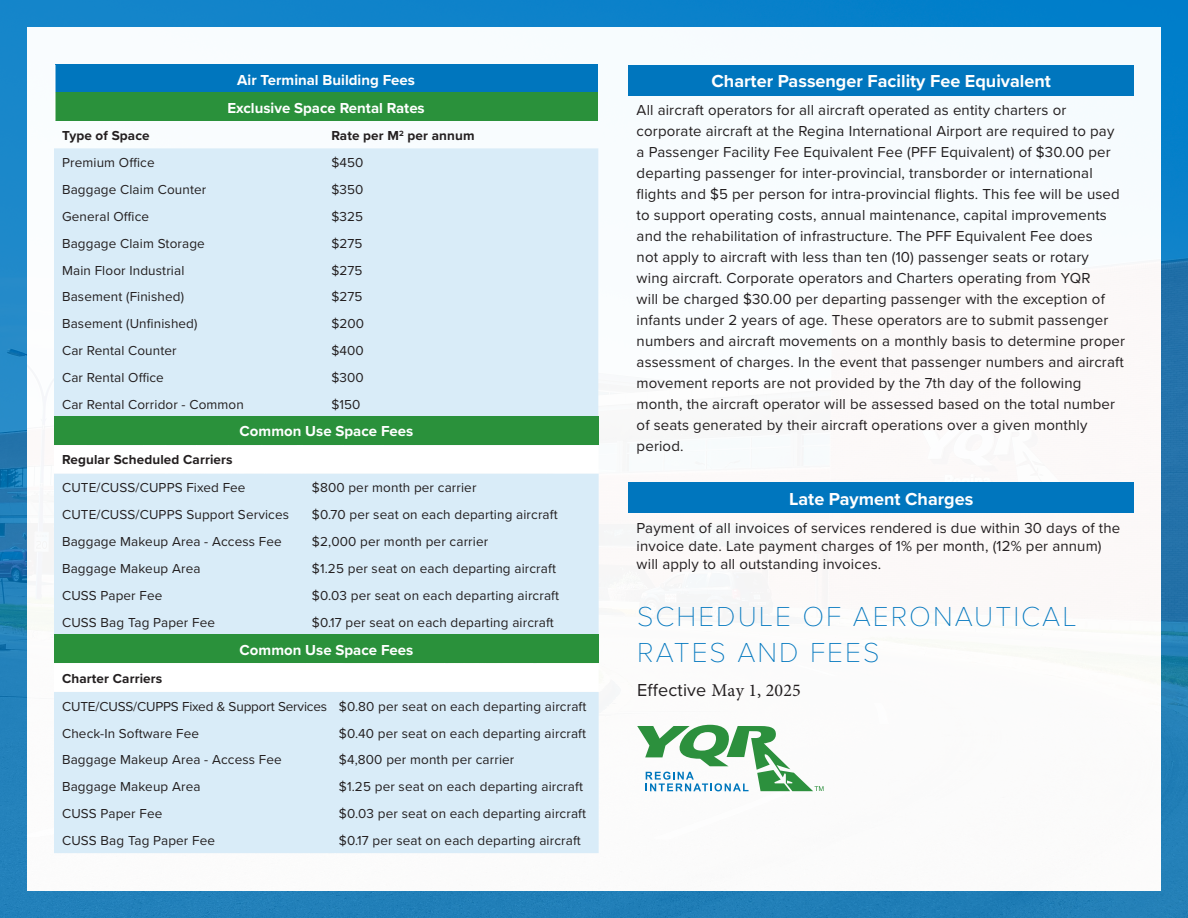
<style>
.page{position:relative;width:1188px;height:918px;background:#fff}
.page>*{position:absolute;margin:0;border:0;box-sizing:border-box;transform-origin:0 0}
.Paragraph_-_no_hyphe{font:100 28.5px/36px "Proxima Nova T";letter-spacing:.07em;color:#0076be}
._3__subtitle{font:700 18px "Proxima Nova";color:#fff}
.Paragraph_-_no_hyphe-2{font:18px "Proxima Nova";letter-spacing:.01em;color:#231f20}
.Paragraph_-_no_hyphe-3{font:15px/21px "Proxima Nova";letter-spacing:.01em;color:#231f20}
._3__subtitle-2{font:700 15px "Proxima Nova";color:#fff}
.Paragraph_-_no_hyphe-4{font:13.5px "Proxima Nova";letter-spacing:.01em;color:#231f20}
.Paragraph_-_no_hyphe-5{font:700 13.5px "Proxima Nova";letter-spacing:.01em;color:#231f20}
.Paragraph_-_no_hyphe-6{font:13.5px "Proxima Nova";letter-spacing:-.01em;color:#231f20}
.s1{font-family:"Minion Pro"}
</style>
<div class="page">
<img style="left:0;top:0;width:1188px;height:918px">
<img style="left:27px;top:27px;width:1134px;height:864px">
<div style="left:629px;top:483px;width:505px;height:30px;background:#0076be"></div>
<div style="left:629px;top:65px;width:505px;height:30px;background:#0076be"></div>
<div style="left:54px;top:148px;width:544px;height:268px;background:#d9ecf8"></div>
<svg style="left:54px;top:446px;width:545px;height:28px"></svg>
<div style="left:54px;top:474px;width:545px;height:161px;background:#d9ecf8"></div>
<svg style="left:54px;top:664px;width:545px;height:28px"></svg>
<div style="left:54px;top:692px;width:545px;height:161px;background:#d9ecf8"></div>
<div style="left:55px;top:65px;width:543px;height:28px;background:#0076be"></div>
<div style="left:55px;top:93px;width:543px;height:28px;background:#2a913b"></div>
<hr style="left:54px;top:65px;width:2px;height:28px;background:#fff">
<hr style="left:54px;top:93px;width:2px;height:28px;background:#fff">
<div style="left:54px;top:416px;width:545px;height:29px;background:#2a913b"></div>
<div style="left:54px;top:635px;width:545px;height:28px;background:#2a913b"></div>
<svg style="left:637px;top:725px;width:187px;height:66px"></svg>
<p class="_3__subtitle-2" style="left:237px;top:69px;width:179px">Air Terminal Building Fees</p>
<p class="_3__subtitle-2" style="left:228px;top:97px;width:199px">Exclusive Space Rental Rates</p>
<p class="Paragraph_-_no_hyphe-5" style="left:62px;top:126px;width:89px">Type of Space</p>
<p class="Paragraph_-_no_hyphe-5" style="left:331px;top:126px;width:145px">Rate per M<sup>2</sup> per annum</p>
<p class="Paragraph_-_no_hyphe-4" style="left:62px;top:153px;width:94px">Premium Office</p>
<p class="Paragraph_-_no_hyphe-4" style="left:331px;top:153px;width:34px">$450</p>
<p class="Paragraph_-_no_hyphe-4" style="left:62px;top:179px;width:146px">Baggage Claim Counter</p>
<p class="Paragraph_-_no_hyphe-4" style="left:331px;top:179px;width:34px">$350</p>
<p class="Paragraph_-_no_hyphe-4" style="left:62px;top:206px;width:89px">General Office</p>
<p class="Paragraph_-_no_hyphe-4" style="left:331px;top:206px;width:33px">$325</p>
<p class="Paragraph_-_no_hyphe-4" style="left:62px;top:233px;width:144px">Baggage Claim Storage</p>
<p class="Paragraph_-_no_hyphe-4" style="left:331px;top:233px;width:33px">$275</p>
<p class="Paragraph_-_no_hyphe-4" style="left:62px;top:260px;width:124px">Main Floor Industrial</p>
<p class="Paragraph_-_no_hyphe-4" style="left:331px;top:260px;width:33px">$275</p>
<p class="Paragraph_-_no_hyphe-4" style="left:62px;top:287px;width:124px">Basement (Finished)</p>
<p class="Paragraph_-_no_hyphe-4" style="left:331px;top:287px;width:33px">$275</p>
<p class="Paragraph_-_no_hyphe-4" style="left:62px;top:314px;width:137px">Basement (Unfinished)</p>
<p class="Paragraph_-_no_hyphe-4" style="left:331px;top:314px;width:34px">$200</p>
<p class="Paragraph_-_no_hyphe-4" style="left:62px;top:341px;width:116px">Car Rental Counter</p>
<p class="Paragraph_-_no_hyphe-4" style="left:331px;top:341px;width:34px">$400</p>
<p class="Paragraph_-_no_hyphe-4" style="left:62px;top:368px;width:103px">Car Rental Office</p>
<p class="Paragraph_-_no_hyphe-4" style="left:331px;top:368px;width:34px">$300</p>
<p class="Paragraph_-_no_hyphe-4" style="left:62px;top:394px;width:183px">Car Rental Corridor - Common</p>
<p class="Paragraph_-_no_hyphe-4" style="left:331px;top:394px;width:31px">$150</p>
<p class="_3__subtitle-2" style="left:240px;top:420px;width:175px">Common Use Space Fees</p>
<p class="Paragraph_-_no_hyphe-5" style="left:62px;top:450px;width:172px">Regular Scheduled Carriers</p>
<p class="Paragraph_-_no_hyphe-4" style="left:62px;top:478px;width:185px">CUTE/CUSS/CUPPS Fixed Fee</p>
<p class="Paragraph_-_no_hyphe-4" style="left:312px;top:478px;width:166px">$800 per month per carrier</p>
<p class="Paragraph_-_no_hyphe-4" style="left:62px;top:505px;width:229px">CUTE/CUSS/CUPPS Support Services</p>
<p class="Paragraph_-_no_hyphe-4" style="left:312px;top:505px;width:247px">$0.70 per seat on each departing aircraft</p>
<p class="Paragraph_-_no_hyphe-4" style="left:62px;top:532px;width:221px">Baggage Makeup Area - Access Fee</p>
<p class="Paragraph_-_no_hyphe-4" style="left:312px;top:532px;width:178px">$2,000 per month per carrier</p>
<p class="Paragraph_-_no_hyphe-4" style="left:62px;top:558px;width:140px">Baggage Makeup Area</p>
<p class="Paragraph_-_no_hyphe-4" style="left:312px;top:558px;width:246px">$1.25 per seat on each departing aircraft</p>
<p class="Paragraph_-_no_hyphe-4" style="left:62px;top:585px;width:102px">CUSS Paper Fee</p>
<p class="Paragraph_-_no_hyphe-4" style="left:312px;top:585px;width:249px">$0.03 per seat on each departing aircraft</p>
<p class="Paragraph_-_no_hyphe-4" style="left:62px;top:612px;width:154px">CUSS Bag Tag Paper Fee</p>
<p class="Paragraph_-_no_hyphe-4" style="left:312px;top:612px;width:244px">$0.17 per seat on each departing aircraft</p>
<p class="_3__subtitle-2" style="left:240px;top:639px;width:175px">Common Use Space Fees</p>
<p class="Paragraph_-_no_hyphe-5" style="left:62px;top:668px;width:102px">Charter Carriers</p>
<p class="Paragraph_-_no_hyphe-6" style="left:62px;top:696px;width:267px">CUTE/CUSS/CUPPS Fixed &amp; Support Services</p>
<p class="Paragraph_-_no_hyphe-4" style="left:339px;top:696px;width:249px">$0.80 per seat on each departing aircraft</p>
<p class="Paragraph_-_no_hyphe-4" style="left:62px;top:723px;width:138px">Check-In Software Fee</p>
<p class="Paragraph_-_no_hyphe-4" style="left:339px;top:723px;width:249px">$0.40 per seat on each departing aircraft</p>
<p class="Paragraph_-_no_hyphe-4" style="left:62px;top:750px;width:221px">Baggage Makeup Area - Access Fee</p>
<p class="Paragraph_-_no_hyphe-4" style="left:339px;top:750px;width:177px">$4,800 per month per carrier</p>
<p class="Paragraph_-_no_hyphe-4" style="left:62px;top:777px;width:140px">Baggage Makeup Area</p>
<p class="Paragraph_-_no_hyphe-4" style="left:339px;top:777px;width:246px">$1.25 per seat on each departing aircraft</p>
<p class="Paragraph_-_no_hyphe-4" style="left:62px;top:804px;width:102px">CUSS Paper Fee</p>
<p class="Paragraph_-_no_hyphe-4" style="left:339px;top:804px;width:249px">$0.03 per seat on each departing aircraft</p>
<p class="Paragraph_-_no_hyphe-4" style="left:62px;top:831px;width:154px">CUSS Bag Tag Paper Fee</p>
<p class="Paragraph_-_no_hyphe-4" style="left:339px;top:831px;width:244px">$0.17 per seat on each departing aircraft</p>
<p class="_3__subtitle" style="left:712px;top:68px;width:341px">Charter Passenger Facility Fee Equivalent</p>
<p class="Paragraph_-_no_hyphe-3" style="left:637px;top:99px;width:490px">All aircraft operators for all aircraft operated as entity charters or corporate aircraft at the Regina International Airport are required to pay a Passenger Facility Fee Equivalent Fee (PFF Equivalent) of $30.00 per departing passenger for inter-provincial, transborder or international flights and $5 per person for intra-provincial flights. This fee will be used to support operating costs, annual maintenance, capital improvements and the rehabilitation of infrastructure. The PFF Equivalent Fee does<br>not apply to aircraft with less than ten (10) passenger seats or rotary<br>wing aircraft. Corporate operators and Charters operating from YQR<br>will be charged $30.00 per departing passenger with the exception of infants under 2 years of age. These operators are to submit passenger numbers and aircraft movements on a monthly basis to determine proper assessment of charges. In the event that passenger numbers and aircraft movement reports are not provided by the 7th day of the following month, the aircraft operator will be assessed based on the total number of seats generated by their aircraft operations over a given monthly period.</p>
<p class="_3__subtitle" style="left:789px;top:486px;width:186px">Late Payment Charges</p>
<p class="Paragraph_-_no_hyphe-3" style="left:637px;top:519px;width:485px;line-height:18px">Payment of all invoices of services rendered is due within 30 days of the invoice date. Late payment charges of 1% per month, (12% per annum) will apply to all outstanding invoices.</p>
<p class="Paragraph_-_no_hyphe" style="left:637px;top:597px;width:441px">SCHEDULE OF AERONAUTICAL<br>RATES AND FEES</p>
<p class="Paragraph_-_no_hyphe-2" style="left:637px;top:676px;width:165px">Effective <span class="s1">May 1, 2025</span></p>
</div>
